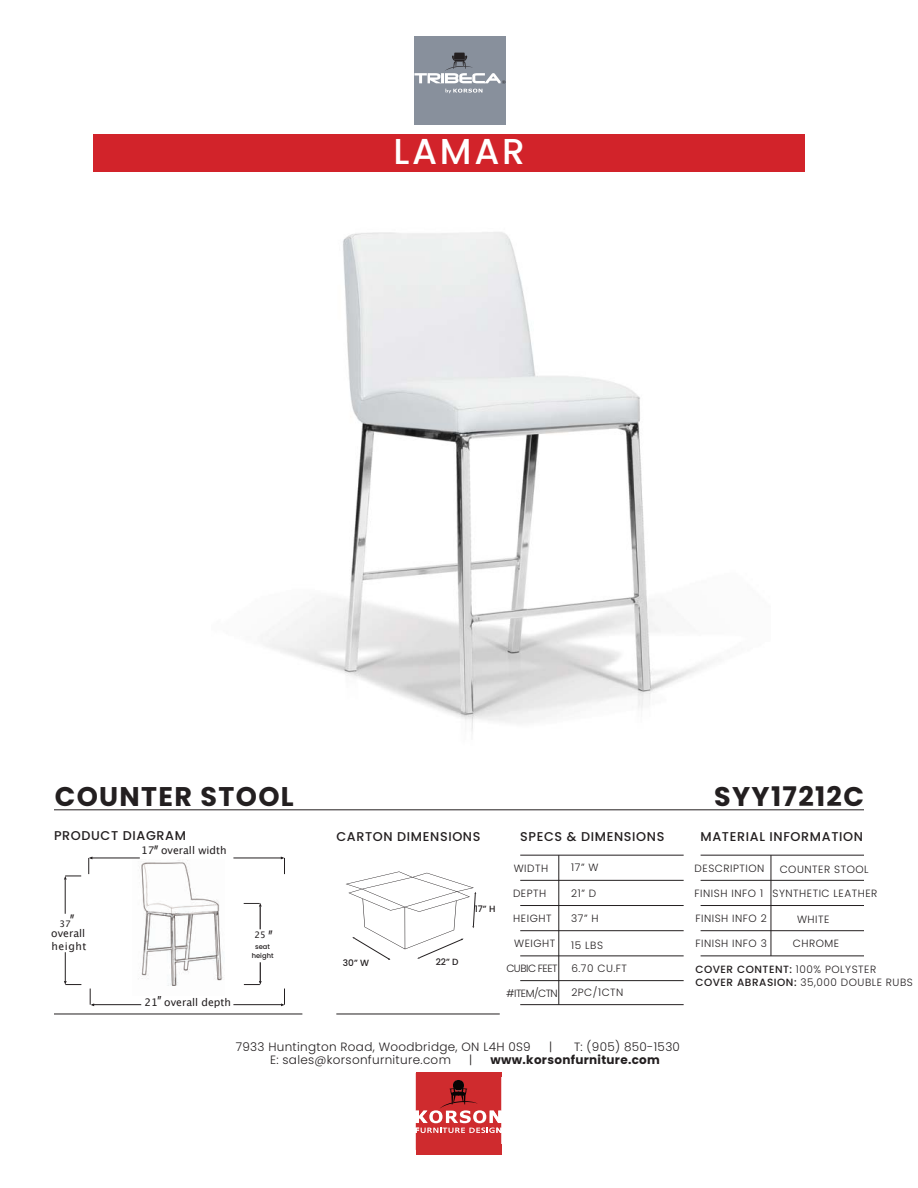
<style>
.page{position:relative;width:918px;height:1188px;background:#fff}
.page>*{position:absolute;margin:0;border:0;box-sizing:border-box;transform-origin:0 0}
.t1{font:500 36px "Poppins";letter-spacing:.075em;color:#fff}
.t2{font:700 27px "Poppins";letter-spacing:.05em;color:#231f20}
.t3{font:500 16.65px "Poppins";color:#231f20;scale:.6 1}
.t4{font:500 12.75px "Poppins";letter-spacing:.05em;color:#231f20}
.t5{font:300 12px "Poppins";letter-spacing:.025em;color:#231f20}
.t6{font:700 12px "Poppins";letter-spacing:.025em;color:#231f20}
.t7{font:300 10.5px "Poppins";letter-spacing:.05em;color:#231f20}
.t8{font:10.5px "Lucida Grande";color:#231f20}
.t9{font:500 10.5px "Poppins";letter-spacing:.05em;color:#231f20}
.t10{font:300 10.5px "Poppins";letter-spacing:-.05em;color:#231f20}
.t11{font:500 9px "Poppins";color:#231f20}
.t12{font:9px "Lucida Grande";color:#231f20}
.t13{font:500 6.75px/9.4px "Poppins";color:#231f20;text-align:center}
.s1{font-family:"Poppins";font-weight:500;font-size:16.65px}
.s2{font-weight:300}
.s3{font-weight:500}
</style>
<div class="page">
<div style="left:94px;top:134px;width:711px;height:38px;background:#d2232a"></div>
<hr style="left:54px;top:809px;width:810px;height:1px;background:#231f20">
<hr style="left:701px;top:855px;width:163px;height:1px;background:#231f20">
<hr style="left:701px;top:880px;width:163px;height:1px;background:#231f20">
<hr style="left:701px;top:905px;width:163px;height:1px;background:#231f20">
<hr style="left:701px;top:930px;width:163px;height:1px;background:#231f20">
<hr style="left:701px;top:956px;width:163px;height:1px;background:#231f20">
<hr style="left:771px;top:855px;width:1px;height:101px;background:#231f20">
<hr style="left:520px;top:855px;width:164px;height:1px;background:#231f20">
<hr style="left:520px;top:880px;width:164px;height:1px;background:#231f20">
<hr style="left:520px;top:905px;width:164px;height:1px;background:#231f20">
<hr style="left:520px;top:930px;width:164px;height:1px;background:#231f20">
<hr style="left:520px;top:956px;width:164px;height:1px;background:#231f20">
<hr style="left:558px;top:855px;width:1px;height:150px;background:#231f20">
<div style="left:416px;top:1144px;width:85px;height:11px;background:#cf2b2e"></div>
<div style="left:416px;top:1072px;width:85px;height:5px;background:#cf2b2e"></div>
<svg style="left:416px;top:1077px;width:85px;height:67px;background:#cd4648"></svg>
<hr style="left:54px;top:1014px;width:248px;height:1px;background:#231f20">
<hr style="left:336px;top:1014px;width:164px;height:1px;background:#231f20">
<svg style="left:346px;top:871px;width:130px;height:89px"></svg>
<hr style="left:91px;top:858px;width:49px;height:1px;background:#231f20">
<svg style="left:88px;top:857px;width:4px;height:17px"></svg>
<hr style="left:233px;top:858px;width:50px;height:1px;background:#231f20">
<svg style="left:281px;top:857px;width:4px;height:17px"></svg>
<hr style="left:92px;top:1004px;width:49px;height:1px;background:#231f20">
<hr style="left:233px;top:1004px;width:50px;height:1px;background:#231f20">
<svg style="left:281px;top:989px;width:4px;height:17px"></svg>
<svg style="left:90px;top:989px;width:4px;height:17px"></svg>
<hr style="left:65px;top:879px;width:1px;height:35px;background:#231f20">
<svg style="left:64px;top:876px;width:17px;height:4px"></svg>
<svg style="left:64px;top:952px;width:17px;height:33px"></svg>
<img style="left:266px;top:232px;width:443px;height:500px">
<div style="left:414px;top:36px;width:92px;height:89px;background:#88909c"></div>
<svg style="left:414px;top:53px;width:91px;height:40px"></svg>
<hr style="left:520px;top:980px;width:164px;height:1px;background:#231f20">
<hr style="left:520px;top:1004px;width:164px;height:1px;background:#231f20">
<img style="left:141px;top:860px;width:82px;height:126px">
<svg style="left:244px;top:903px;width:18px;height:26px"></svg>
<svg style="left:244px;top:962px;width:18px;height:23px"></svg>
<p class="t1" style="left:394px;top:131px;width:133px">LAMAR</p>
<p class="t2" style="left:55px;top:781px;width:241px">COUNTER STOOL</p>
<p class="t2" style="left:714px;top:781px;width:151px">SYY17212C</p>
<p class="t4" style="left:54px;top:828px;width:134px">PRODUCT DIAGRAM</p>
<p class="t4" style="left:701px;top:829px;width:164px">MATERIAL INFORMATION</p>
<p class="t7" style="left:695px;top:863px;width:71px">DESCRIPTION</p>
<p class="t7" style="left:780px;top:863px;width:91px">COUNTER STOOL</p>
<p class="t7" style="left:773px;top:887px;width:106px">SYNTHETIC LEATHER</p>
<p class="t7" style="left:797px;top:913px;width:34px">WHITE</p>
<p class="t4" style="left:520px;top:829px;width:146px">SPECS &amp; DIMENSIONS</p>
<p class="t7" style="left:514px;top:862px;width:36px">WIDTH</p>
<p class="t7" style="left:571px;top:861px;width:29px">17” W</p>
<p class="t7" style="left:571px;top:887px;width:27px">21” D</p>
<p class="t7" style="left:571px;top:912px;width:29px">37” H</p>
<p class="t7" style="left:571px;top:939px;width:33px">15 LBS</p>
<p class="t4" style="left:336px;top:829px;width:146px">CARTON DIMENSIONS</p>
<h3 class="t3" style="left:154px;top:842px;width:9px">”</h3>
<p class="t8" style="left:141px;top:844px;width:87px">17 overall width</p>
<p class="t7" style="left:695px;top:887px;width:70px">FINISH INFO 1</p>
<p class="t7" style="left:695px;top:912px;width:73px">FINISH INFO 2</p>
<p class="t7" style="left:513px;top:887px;width:35px">DEPTH</p>
<p class="t7" style="left:513px;top:912px;width:40px">HEIGHT</p>
<p class="t7" style="left:514px;top:937px;width:43px">WEIGHT</p>
<p class="t11" style="left:475px;top:903px;width:22px">17” H</p>
<p class="t12" style="left:59px;top:918px;width:16px">37<span class="s1">”</span></p>
<p class="t8" style="left:51px;top:940px;width:37px">height</p>
<p class="t8" style="left:51px;top:927px;width:35px">overall</p>
<h3 class="t3" style="left:269px;top:926px;width:9px">”</h3>
<p class="t13" style="left:252px;top:942px;width:23px">seat height</p>
<p class="t12" style="left:254px;top:929px;width:13px">25</p>
<p class="t7" style="left:695px;top:937px;width:73px">FINISH INFO 3</p>
<p class="t9" style="left:695px;top:963px;width:182px">COVER CONTENT: <span class="s2">100% POLYSTER</span></p>
<p class="t7" style="left:695px;top:976px;width:219px"><span class="s3">COVER ABRASION:</span> 35,000 DOUBLE RUBS</p>
<p class="t7" style="left:793px;top:937px;width:48px">CHROME</p>
<p class="t11" style="left:343px;top:957px;width:28px">30” W</p>
<p class="t11" style="left:436px;top:957px;width:24px">22” D</p>
<p class="t10" style="left:506px;top:962px;width:53px">CUBIC FEET</p>
<p class="t7" style="left:506px;top:987px;width:53px">#ITEM/CTN</p>
<p class="t7" style="left:571px;top:963px;width:57px">6.70 CU.FT</p>
<p class="t7" style="left:571px;top:986px;width:54px">2PC/1CTN</p>
<h3 class="t3" style="left:158px;top:992px;width:9px">”</h3>
<p class="t8" style="left:144px;top:996px;width:88px">21 overall depth</p>
<p class="t5" style="left:236px;top:1039px;width:297px">7933 Huntington Road, Woodbridge, ON L4H 0S9</p>
<p class="t5" style="left:549px;top:1039px;width:5px">|</p>
<p class="t5" style="left:574px;top:1039px;width:108px">T: (905) 850-1530</p>
<p class="t5" style="left:270px;top:1053px;width:182px">E: sales@korsonfurniture.com</p>
<p class="t5" style="left:469px;top:1053px;width:5px">|</p>
<p class="t6" style="left:491px;top:1053px;width:171px">www.korsonfurniture.com</p>
</div>
